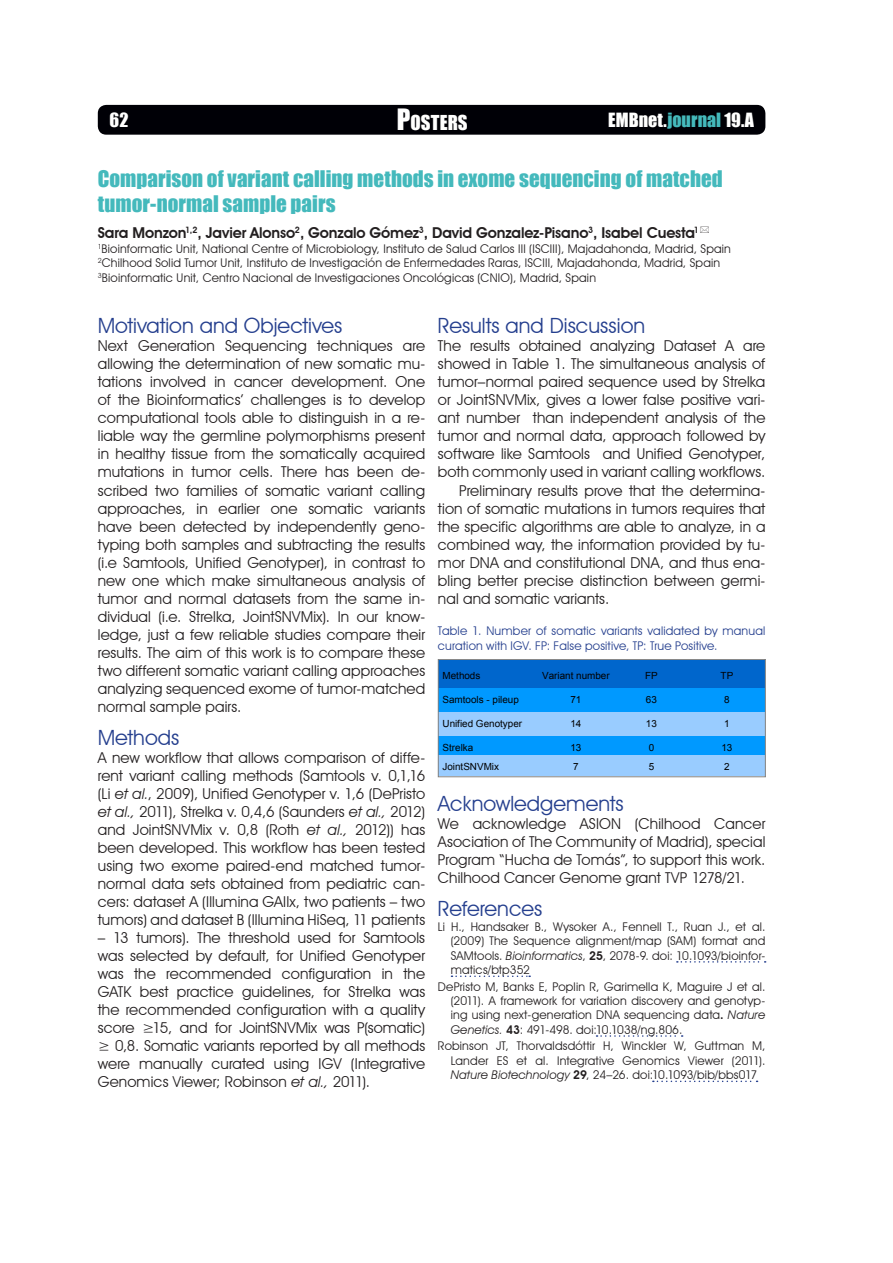
<style>
.page{position:relative;width:893px;height:1263px;background:#fff}
.page>*{position:absolute;margin:0;border:0;box-sizing:border-box;transform-origin:0 0}
._05_subtitle3{font:21px/25.2px "Impact";color:#44b9bc}
._02_subtitle2{font:21px "Avant Garde IT Cby BT";color:#253f8e}
.t1{font:18.9px "Impact";letter-spacing:.005em;color:#fff}
.t2{font:18px "Impact";letter-spacing:.005em;color:#fff}
._00_text_first{font:15px/18px "Avant Garde IT Cby BT";letter-spacing:.01em;color:#231f20;text-align:justify}
._01_text{font:15px/18px "Avant Garde IT Cby BT";letter-spacing:.01em;color:#231f20;text-align:justify}
._05_subtitle3-2{font:600 15px "Avant Garde IT Cby BT";letter-spacing:-.01em;color:#231f20}
._18_numberRef{font:12px/14.4px "Avant Garde IT Cby BT";letter-spacing:.015em;color:#231f20;text-align:justify}
._09_Author_address{font:12px "Avant Garde IT Cby BT";letter-spacing:.02em;color:#231f20}
._03_legend{font:12px/14.4px "Avant Garde IT Cby BT";letter-spacing:.015em;color:#253f8e}
.t3{font:9.9px "Arial";color:#000}
.s1{font-size:27px}
.s2{color:#44b9bc}
.s3{font-style:italic}
.s4{font-weight:600}
</style>
<div class="page">
<div style="left:98px;top:105px;width:667px;height:30px;background:#000006;border-radius:9px"></div>
<svg style="left:677px;top:961px;width:89px;height:2px"></svg>
<svg style="left:451px;top:975px;width:79px;height:2px"></svg>
<svg style="left:596px;top:1035px;width:87px;height:2px"></svg>
<svg style="left:653px;top:1080px;width:105px;height:2px"></svg>
<div style="left:439px;top:660px;width:99px;height:28px;background:#06c"></div>
<div style="left:538px;top:660px;width:76px;height:28px;background:#06c"></div>
<div style="left:614px;top:660px;width:75px;height:28px;background:#06c"></div>
<div style="left:689px;top:660px;width:76px;height:28px;background:#06c"></div>
<div style="left:439px;top:688px;width:99px;height:24px;background:#09f"></div>
<div style="left:538px;top:688px;width:76px;height:24px;background:#09f"></div>
<div style="left:614px;top:688px;width:75px;height:24px;background:#09f"></div>
<div style="left:689px;top:688px;width:76px;height:24px;background:#09f"></div>
<div style="left:439px;top:712px;width:99px;height:24px;background:#9cf"></div>
<div style="left:538px;top:712px;width:76px;height:24px;background:#9cf"></div>
<div style="left:614px;top:712px;width:75px;height:24px;background:#9cf"></div>
<div style="left:689px;top:712px;width:76px;height:24px;background:#9cf"></div>
<div style="left:439px;top:736px;width:99px;height:19px;background:#09f"></div>
<div style="left:538px;top:736px;width:76px;height:19px;background:#09f"></div>
<div style="left:614px;top:736px;width:75px;height:19px;background:#09f"></div>
<div style="left:689px;top:736px;width:76px;height:19px;background:#09f"></div>
<div style="left:439px;top:755px;width:99px;height:20px;background:#9cf"></div>
<div style="left:538px;top:755px;width:76px;height:20px;background:#9cf"></div>
<div style="left:614px;top:755px;width:75px;height:20px;background:#9cf"></div>
<div style="left:689px;top:755px;width:76px;height:20px;background:#9cf"></div>
<div style="left:438px;top:659px;width:327px;height:118px;border:1px solid #808080"></div>
<p class="t2" style="left:110px;top:106px;width:20px">62</p>
<p class="t1" style="left:397px;top:108px;width:72px"><span class="s1">P</span>OSTERS</p>
<p class="t2" style="left:608px;top:106px;width:147px">EMBnet.<span class="s2">journal</span> 19.A</p>
<p class="_05_subtitle3" style="left:98px;top:165px;width:626px">Comparison of variant calling methods in exome sequencing of matched tumor-normal sample pairs</p>
<p class="_05_subtitle3-2" style="left:98px;top:224px;width:603px">Sara Monzon<sup>1,2</sup>, Javier Alonso<sup>2</sup>, Gonzalo Gómez<sup>3</sup>, David Gonzalez-Pisano<sup>3</sup>, Isabel Cuesta<sup>1</sup></p>
<p class="_09_Author_address" style="left:98px;top:241px;width:635px"><sup>1</sup>Bioinformatic Unit, National Centre of Microbiology, Instituto de Salud Carlos III (ISCIII), Majadahonda, Madrid, Spain</p>
<p class="_09_Author_address" style="left:98px;top:256px;width:624px"><sup>2</sup>Chilhood Solid Tumor Unit, Instituto de Investigación de Enfermedades Raras, ISCIII, Majadahonda, Madrid, Spain</p>
<p class="_09_Author_address" style="left:98px;top:270px;width:500px"><sup>3</sup>Bioinformatic Unit, Centro Nacional de Investigaciones Oncológicas (CNIO), Madrid, Spain</p>
<p class="_02_subtitle2" style="left:98px;top:313px;width:246px">Motivation and Objectives</p>
<p class="_00_text_first" style="left:98px;top:337px;width:329px">Next Generation Sequencing techniques are allowing the determination of new somatic mu&shy;tations involved in cancer development. One of the Bioinformatics’ challenges is to develop computational tools able to distinguish in a re&shy;liable way the germline polymorphisms present in healthy tissue from the somatically acquired mutations in tumor cells. There has been de&shy;scribed two families of somatic variant calling approaches, in earlier one somatic variants have been detected by independently geno&shy;typing both samples and subtracting the results (i.e Samtools, Unified Genotyper), in contrast to new one which make simultaneous analysis of tumor and normal datasets from the same in&shy;dividual (i.e. Strelka, JointSNVMix). In our know&shy;ledge, just a few reliable studies compare their results. The aim of this work is to compare these two different somatic variant calling approaches analyzing sequenced exome of tumor-matched normal sample pairs.</p>
<p class="_02_subtitle2" style="left:98px;top:725px;width:83px">Methods</p>
<p class="_00_text_first" style="left:98px;top:749px;width:329px">A new workflow that allows comparison of diffe&shy;rent variant calling methods (Samtools v. 0,1,16 (Li <span class="s3">et al.</span>, 2009), Unified Genotyper v. 1,6 (DePristo <span class="s3">et al.,</span> 2011), Strelka v. 0,4,6 (Saunders <span class="s3">et al.,</span> 2012) and JointSNVMix v. 0,8 (Roth <span class="s3">et al.,</span> 2012)) has been developed. This workflow has been tested using two exome paired-end matched tumor&shy;normal data sets obtained from pediatric can&shy;cers: dataset A (Illumina GAIIx, two patients – two tumors) and dataset B (Illumina HiSeq, 11 patients</p>
<p class="_00_text_first" style="left:98px;top:929px;width:329px">– 13 tumors). The threshold used for Samtools was selected by default, for Unified Genotyper was the recommended configuration in the GATK best practice guidelines, for Strelka was the recommended configuration with a quality score ≥15, and for JointSNVMix was P(somatic) ≥ 0,8. Somatic variants reported by all methods were manually curated using IGV (Integrative Genomics Viewer; Robinson <span class="s3">et al.,</span> 2011).</p>
<p class="_02_subtitle2" style="left:438px;top:313px;width:209px">Results and Discussion</p>
<p class="_00_text_first" style="left:438px;top:337px;width:329px">The results obtained analyzing Dataset A are showed in Table 1. The simultaneous analysis of tumor–normal paired sequence used by Strelka or JointSNVMix, gives a lower false positive vari&shy;ant number than independent analysis of the tumor and normal data, approach followed by software like Samtools and Unified Genotyper, both commonly used in variant calling workflows.</p>
<p class="_01_text" style="left:438px;top:481px;width:329px;text-indent:21px">Preliminary results prove that the determina&shy;tion of somatic mutations in tumors requires that the specific algorithms are able to analyze, in a combined way, the information provided by tu&shy;mor DNA and constitutional DNA, and thus ena&shy;bling better precise distinction between germi&shy;nal and somatic variants.</p>
<p class="_03_legend" style="left:438px;top:624px;width:329px">Table 1. Number of somatic variants validated by manual curation with IGV. FP: False positive, TP: True Positive.</p>
<p class="t3" style="left:442px;top:669px;width:39px">Methods</p>
<p class="t3" style="left:542px;top:669px;width:69px">Variant number</p>
<p class="t3" style="left:645px;top:669px;width:14px">FP</p>
<p class="t3" style="left:721px;top:669px;width:14px">TP</p>
<p class="t3" style="left:442px;top:693px;width:78px">Samtools - pileup</p>
<p class="t3" style="left:570px;top:693px;width:12px">71</p>
<p class="t3" style="left:646px;top:693px;width:12px">63</p>
<p class="t3" style="left:724px;top:693px;width:7px">8</p>
<p class="t3" style="left:442px;top:717px;width:81px">Unified Genotyper</p>
<p class="t3" style="left:570px;top:717px;width:12px">14</p>
<p class="t3" style="left:646px;top:717px;width:12px">13</p>
<p class="t3" style="left:724px;top:717px;width:7px">1</p>
<p class="t3" style="left:442px;top:741px;width:32px">Strelka</p>
<p class="t3" style="left:570px;top:741px;width:12px">13</p>
<p class="t3" style="left:649px;top:741px;width:7px">0</p>
<p class="t3" style="left:721px;top:741px;width:12px">13</p>
<p class="t3" style="left:442px;top:760px;width:58px">JointSNVMix</p>
<p class="t3" style="left:573px;top:760px;width:7px">7</p>
<p class="t3" style="left:649px;top:760px;width:7px">5</p>
<p class="t3" style="left:724px;top:760px;width:7px">2</p>
<p class="_02_subtitle2" style="left:438px;top:790px;width:187px">Acknowledgements</p>
<p class="_00_text_first" style="left:438px;top:814px;width:329px">We acknowledge ASION (Chilhood Cancer Asociation of The Community of Madrid), special Program “Hucha de Tomás”, to support this work.<br>Chilhood Cancer Genome grant TVP 1278/21.</p>
<p class="_02_subtitle2" style="left:438px;top:896px;width:106px">References</p>
<p class="_18_numberRef" style="left:451px;top:919px;width:316px;text-indent:-13px">Li H., Handsaker B., Wysoker A., Fennell T., Ruan J., et al. (2009) The Sequence alignment/map (SAM) format and SAMtools. <span class="s3">Bioinformatics</span>, <span class="s4">25</span>, 2078-9. doi: 10.1093/bioinfor&shy;matics/btp352</p>
<p class="_18_numberRef" style="left:451px;top:979px;width:316px;text-indent:-13px">DePristo M, Banks E, Poplin R, Garimella K, Maguire J et al. (2011). A framework for variation discovery and genotyp&shy;ing using next-generation DNA sequencing data<span class="s4">.</span> <span class="s3">Nature Genetics.</span> <span class="s4">43</span>: 491-498. doi:10.1038/ng.806.</p>
<p class="_18_numberRef" style="left:451px;top:1039px;width:316px;text-indent:-13px">Robinson JT, Thorvaldsdóttir H, Winckler W, Guttman M, Lander ES et al. Integrative Genomics Viewer (2011).<br><span class="s3">Nature Biotechnology</span> <span class="s4">29</span>, 24–26. doi:10.1093/bib/bbs017</p>
</div>
